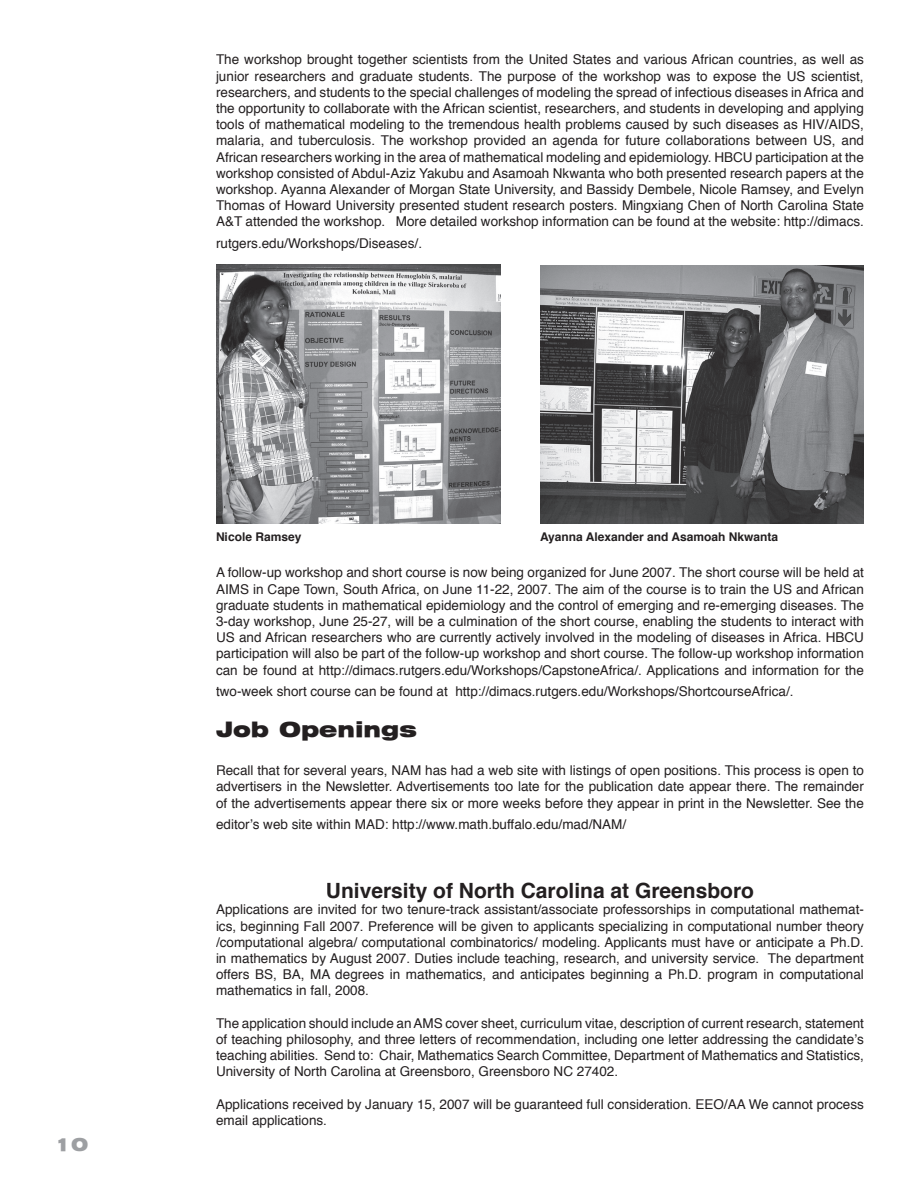
<style>
.page{position:relative;width:918px;height:1188px;background:#fff}
.page>*{position:absolute;margin:0;border:0;box-sizing:border-box;transform-origin:0 0}
.t1{font:700 21px "Helvetica";color:#231f20}
.t2{font:21px "Swiss 721 Black Extended BT";color:#231f20}
.t3{font:18px "Swiss 721 Black Extended BT";color:#9d9fa2}
.t4{font:13.5px/16.2px "Helvetica";color:#231f20;text-align:justify}
.t5{font:700 12px "Helvetica";color:#231f20}
</style>
<div class="page">
<img style="left:216px;top:265px;width:285px;height:258px">
<img style="left:540px;top:266px;width:324px;height:257px">
<h2 class="t3" style="left:54px;top:1134px;width:36px">10</h2>
<p class="t4" style="left:216px;top:51px;width:650px">The workshop brought together scientists from the United States and various African countries, as well as junior researchers and graduate students. The purpose of the workshop was to expose the US scientist, researchers, and students to the special challenges of modeling the spread of infectious diseases in Africa and the opportunity to collaborate with the African scientist, researchers, and students in developing and applying tools of mathematical modeling to the tremendous health problems caused by such diseases as HIV/AIDS, malaria, and tuberculosis. The workshop provided an agenda for future collaborations between US, and African researchers working in the area of mathematical modeling and epidemiology. HBCU participation at the workshop consisted of Abdul-Aziz Yakubu and Asamoah Nkwanta who both presented research papers at the workshop. Ayanna Alexander of Morgan State University, and Bassidy Dembele, Nicole Ramsey, and Evelyn Thomas of Howard University presented student research posters. Mingxiang Chen of North Carolina State A&amp;T attended the workshop. More detailed workshop information can be found at the website: http://dimacs.</p>
<p class="t4" style="left:216px;top:235px;width:208px">rutgers.edu/Workshops/Diseases/.</p>
<p class="t5" style="left:216px;top:526px;width:87px">Nicole Ramsey</p>
<p class="t5" style="left:540px;top:526px;width:240px">Ayanna Alexander and Asamoah Nkwanta</p>
<p class="t4" style="left:216px;top:564px;width:649px">A follow-up workshop and short course is now being organized for June 2007. The short course will be held at AIMS in Cape Town, South Africa, on June 11-22, 2007. The aim of the course is to train the US and African graduate students in mathematical epidemiology and the control of emerging and re-emerging diseases. The 3-day workshop, June 25-27, will be a culmination of the short course, enabling the students to interact with US and African researchers who are currently actively involved in the modeling of diseases in Africa. HBCU participation will also be part of the follow-up workshop and short course. The follow-up workshop information can be found at http://dimacs.rutgers.edu/Workshops/CapstoneAfrica/. Applications and information for the</p>
<p class="t4" style="left:216px;top:683px;width:579px">two-week short course can be found at http://dimacs.rutgers.edu/Workshops/ShortcourseAfrica/.</p>
<h1 class="t2" style="left:216px;top:717px;width:202px">Job Openings</h1>
<p class="t4" style="left:216px;top:762px;width:649px">Recall that for several years, NAM has had a web site with listings of open positions. This process is open to advertisers in the Newsletter. Advertisements too late for the publication date appear there. The remainder of the advertisements appear there six or more weeks before they appear in print in the Newsletter. See the</p>
<p class="t4" style="left:216px;top:816px;width:412px">editor’s web site within MAD: http://www.math.buffalo.edu/mad/NAM/</p>
<h1 class="t1" style="left:326px;top:872px;width:430px">University of North Carolina at Greensboro</h1>
<p class="t4" style="left:216px;top:901px;width:649px">Applications are invited for two tenure-track assistant/associate professorships in computational mathemat&shy;ics, beginning Fall 2007. Preference will be given to applicants specializing in computational number theory /computational algebra/ computational combinatorics/ modeling. Applicants must have or anticipate a Ph.D. in mathematics by August 2007. Duties include teaching, research, and university service. The department offers BS, BA, MA degrees in mathematics, and anticipates beginning a Ph.D. program in computational mathematics in fall, 2008.</p>
<p class="t4" style="left:216px;top:1015px;width:650px">The application should include an AMS cover sheet, curriculum vitae, description of current research, statement of teaching philosophy, and three letters of recommendation, including one letter addressing the candidate’s teaching abilities. Send to: Chair, Mathematics Search Committee, Department of Mathematics and Statistics, University of North Carolina at Greensboro, Greensboro NC 27402.</p>
<p class="t4" style="left:216px;top:1096px;width:649px">Applications received by January 15, 2007 will be guaranteed full consideration. EEO/AA We cannot process email applications.</p>
</div>
